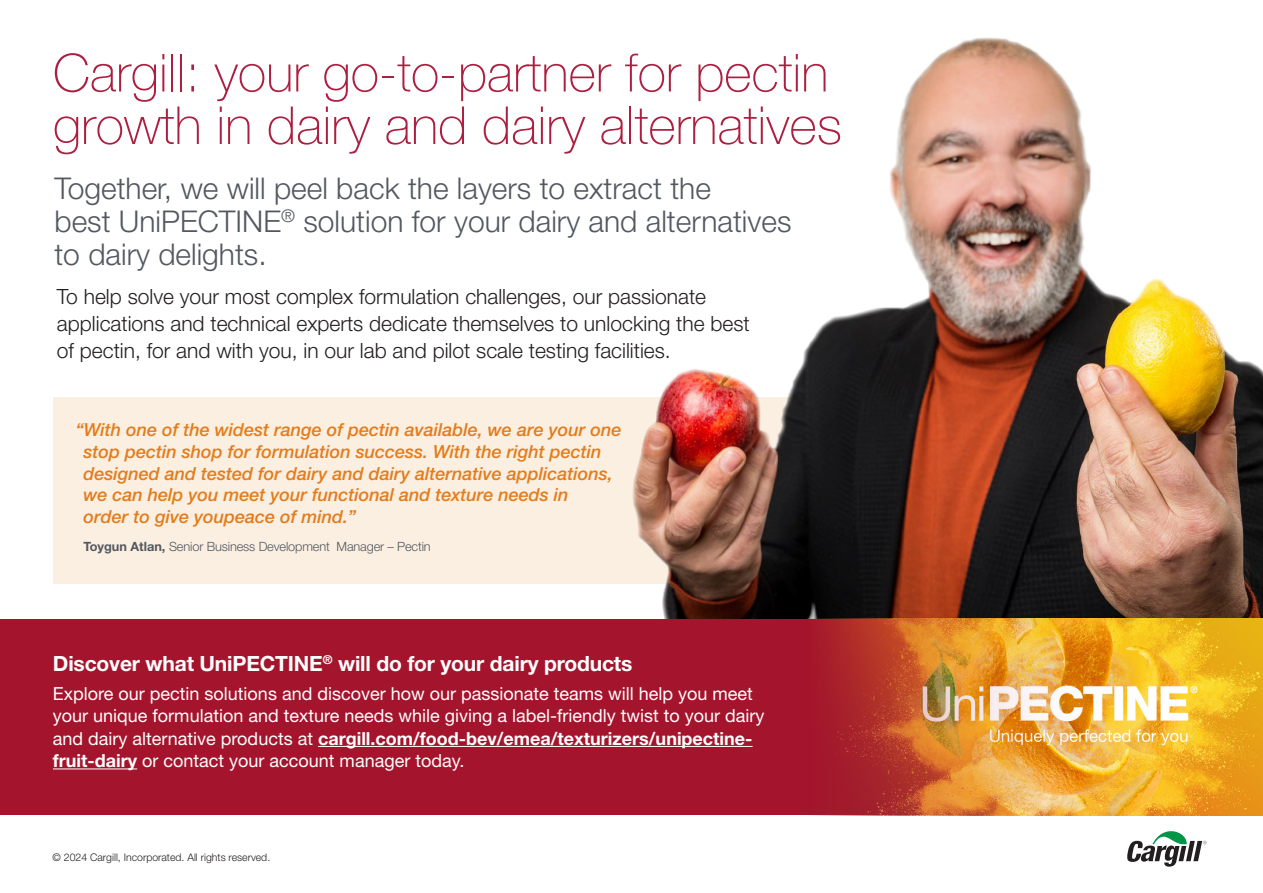
<style>
.page{position:relative;width:1263px;height:893px;background:#fff}
.page>*{position:absolute;margin:0;border:0;box-sizing:border-box;transform-origin:0 0}
.t1{font:100 52.5px/52.5px "Helvetica Neue LT Std";color:#ad1f40}
.t2{font:300 30px/33px "Helvetica Neue LT Std";color:#535860}
.t3{font:300 21px/27px "Helvetica Neue LT Std";color:#231f20}
.t4{font:700 21px "Helvetica Neue LT Std";letter-spacing:-.01em;color:#fff}
.t5{font:18px/22.5px "Helvetica Neue LT Std";color:#fff}
.t6{font:italic 500 18px/21.8px "Helvetica Neue LT Std";color:#e37c1c}
.t7{font:300 12.75px "Helvetica Neue LT Std";letter-spacing:-.01em;color:#535860}
.t8{font:300 10.5px "Helvetica Neue LT Std";color:#231f20}
.s1{font-weight:700}
</style>
<div class="page">
<svg style="left:1127px;top:831px;width:79px;height:36px"></svg>
<div style="left:53px;top:398px;width:812px;height:186px;background:#fbefe1"></div>
<img style="left:631px;top:38px;width:632px;height:581px">
<div style="left:0;top:619px;width:1263px;height:195px;background:#a4142c"></div>
<img style="left:809px;top:619px;width:454px;height:196px">
<hr style="left:318px;top:746px;width:435px;height:1px;background:#fff">
<hr style="left:53px;top:768px;width:84px;height:1px;background:#fff">
<p class="t1" style="left:53px;top:47px;width:790px">Cargill: your go-to-partner for pectin growth in dairy and dairy alternatives</p>
<p class="t2" style="left:54px;top:171px;width:738px">Together, we will peel back the layers to extract the<br>best UniPECTINE<sup>®</sup> solution for your dairy and alternatives to dairy delights.</p>
<p class="t3" style="left:57px;top:282px;width:694px">To help solve your most complex formulation challenges, our passionate applications and technical experts dedicate themselves to unlocking the best of pectin, for and with you, in our lab and pilot scale testing facilities.</p>
<p class="t6" style="left:83px;top:419px;width:539px;text-indent:-8px">“With one of the widest range of pectin available, we are your one stop pectin shop for formulation success. With the right pectin designed and tested for dairy and dairy alternative applications, we can help you meet your functional and texture needs in<br>order to give youpeace of mind.”</p>
<p class="t7" style="left:83px;top:538px;width:349px"><span class="s1">Toygun Atlan,</span> Senior Business Development Manager – Pectin</p>
<p class="t4" style="left:53px;top:651px;width:581px">Discover what UniPECTINE<sup>®</sup> will do for your dairy products</p>
<p class="t5" style="left:53px;top:682px;width:713px">Explore our pectin solutions and discover how our passionate teams will help you meet your unique formulation and texture needs while giving a label-friendly twist to your dairy and dairy alternative products at <span class="s1">cargill.com/food-bev/emea/texturizers/unipectine&shy;fruit-dairy</span> or contact your account manager today.</p>
<p class="t8" style="left:53px;top:850px;width:219px">© 2024 Cargill, Incorporated. All rights reserved.</p>
</div>
